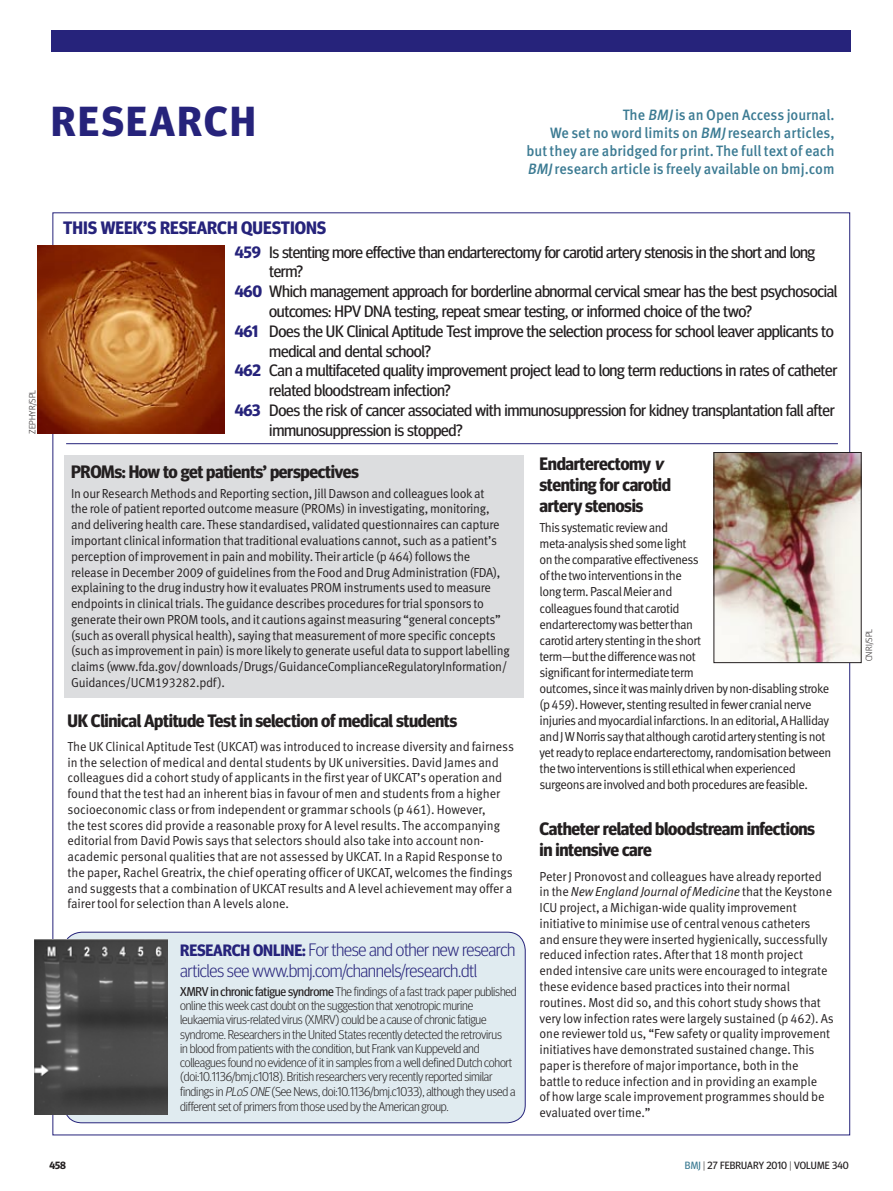
<style>
.page{position:relative;width:893px;height:1191px;background:#fff}
.page>*{position:absolute;margin:0;border:0;box-sizing:border-box;transform-origin:0 0}
.top_strap_28{font:700 42px "Meta Headline OT";letter-spacing:.06em;color:#26237b}
._12_pt_subhead{font:700 18px/21px "Meta Headline OT";letter-spacing:-.02em;color:#231f20}
.research_online_hea{font:300 18px/21px "Meta Headline OT";letter-spacing:-.02em;color:#26237b}
.RQ-heading{font:700 18px "Meta Headline OT";color:#26237b}
.Research_Questions{font:16.5px/19.8px "Meta Headline OT";letter-spacing:-.02em;color:#231f20}
.links_text_top{font:500 15px/18px "Meta Pro";color:#3c7b93;text-align:right;scale:.95 1}
.sans_text_indent{font:13.05px/16px "Meta Pro Normal";letter-spacing:-.025em;color:#231f20;scale:.95 1}
.sans_text{font:13.05px/15.8px "Meta Pro Normal";letter-spacing:-.01em;color:#231f20;scale:.95 1}
.t1{font:300 12.75px/14.4px "Meta Headline OT";letter-spacing:-.015em;color:#231f20}
.t2{font:10.5px "Meta Headline OT";letter-spacing:.01em;color:#231f20}
.t3{font:700 10.5px "Meta Headline OT";color:#231f20}
.t4{font:300 9px "Meta Headline OT";letter-spacing:.015em;color:#231f20}
.s1{font-style:italic}
.s2{font-weight:700;color:#26237b}
.s3{font-weight:700;font-size:16.5px}
.s4{font-weight:400}
.s5{color:#3c7b93}
.s6{font-weight:300}
</style>
<div class="page">
<div style="left:51px;top:30px;width:799px;height:21px;background:#26237b"></div>
<div style="left:64px;top:932px;width:461px;height:190px;background:#e0ebf0;border-radius:18px"></div>
<div style="left:64px;top:932px;width:461px;height:191px;border:1px solid #26237b;border-radius:18px"></div>
<img style="left:34px;top:939px;width:133px;height:175px">
<img style="left:38px;top:246px;width:186px;height:188px">
<hr style="left:66px;top:443px;width:772px;height:1px;background:#26237b">
<div style="left:65px;top:455px;width:459px;height:242px;background:#dcdddf"></div>
<img style="left:716px;top:454px;width:143px;height:207px">
<div style="left:714px;top:452px;width:147px;height:211px;border:1px solid #231f20"></div>
<p class="top_strap_28" style="left:51px;top:96px;width:206px">research</p>
<p class="links_text_top" style="left:526px;top:105px;width:326px">The <span class="s1">BMJ</span>is an Open Access journal.<br>We set no word limits on <span class="s1">BMJ</span>research articles, but they are abridged for print. The full text of each <span class="s1">BMJ</span>research article is freely available on bmj.com</p>
<p class="t4" style="left:27px;top:434px;width:46px;rotate:-90deg">ZEPHYR/SPL</p>
<p class="RQ-heading" style="left:63px;top:217px;width:108px">THIS WEEK’S RESEARCH</p>
<p class="RQ-heading" style="left:241px;top:217px;width:59px">QUESTIONS</p>
<p class="Research_Questions" style="left:269px;top:241px;width:547px;text-indent:-34px"><span class="s2">459</span> Is stenting more effective than endarterectomy for carotid artery stenosis in the short and long term?</p>
<p class="Research_Questions" style="left:269px;top:281px;width:569px;text-indent:-34px"><span class="s2">460</span> Which management approach for borderline abnormal cervical smear has the best psychosocial outcomes: HPV DNA testing, repeat smear testing, or informed choice of the two?</p>
<p class="Research_Questions" style="left:269px;top:321px;width:566px;text-indent:-34px"><span class="s2">461</span> Does the UK Clinical Aptitude Test improve the selection process for school leaver applicants to medical and dental school?</p>
<p class="Research_Questions" style="left:269px;top:360px;width:570px;text-indent:-34px"><span class="s2">462</span> Can a multifaceted quality improvement project lead to long term reductions in rates of catheter related bloodstream infection?</p>
<p class="Research_Questions" style="left:269px;top:400px;width:567px;text-indent:-34px"><span class="s2">463</span> Does the risk of cancer associated with immunosuppression for kidney transplantation fall after immunosuppression is stopped?</p>
<p class="_12_pt_subhead" style="left:71px;top:460px;width:289px">PROMs: How to get patients’ perspectives</p>
<p class="sans_text_indent" style="left:71px;top:484px;width:463px">In our Research Methods and Reporting section, Jill Dawson and colleagues look at<br>the role of patient reported outcome measure (PROMs) in investigating, monitoring, and delivering health care. These standardised, validated questionnaires can capture important clinical information that traditional evaluations cannot, such as a patient’s perception of improvement in pain and mobility. Their article (p 464) follows the release in December 2009 of guidelines from the Food and Drug Administration (FDA), explaining to the drug industry how it evaluates PROM instruments used to measure endpoints in clinical trials. The guidance describes procedures for trial sponsors to generate their own PROM tools, and it cautions against measuring “general concepts” (such as overall physical health), saying that measurement of more specific concepts (such as improvement in pain) is more likely to generate useful data to support labelling claims (www.fda.gov/downloads/Drugs/GuidanceComplianceRegulatoryInformation/ Guidances/UCM193282.pdf).</p>
<p class="_12_pt_subhead" style="left:68px;top:709px;width:391px">UK Clinical Aptitude Test in selection of medical students</p>
<p class="sans_text" style="left:68px;top:737px;width:471px">The UK Clinical Aptitude Test (UKCAT) was introduced to increase diversity and fairness in the selection of medical and dental students by UK universities. David James and colleagues did a cohort study of applicants in the first year of UKCAT’s operation and found that the test had an inherent bias in favour of men and students from a higher socioeconomic class or from independent or grammar schools (p 461). However,<br>the test scores did provide a reasonable proxy for A level results. The accompanying editorial from David Powis says that selectors should also take into account non&shy;academic personal qualities that are not assessed by UKCAT. In a Rapid Response to the paper, Rachel Greatrix, the chief operating officer of UKCAT, welcomes the findings and suggests that a combination of UKCAT results and A level achievement may offer a fairer tool for selection than A levels alone.</p>
<p class="research_online_hea" style="left:180px;top:939px;width:337px"><span class="s3">Research online:</span> For these and other new research articles see www.bmj.com/channels/research.dtl</p>
<p class="t1" style="left:180px;top:984px;width:338px"><span class="s4">XMRV in chronic fatigue syndrome</span> The findings of a fast track paper published online this week cast doubt on the suggestion that xenotropic murine leukaemia virus-related virus (XMRV) could be a cause of chronic fatigue syndrome. Researchers in the United States recently detected the retrovirus<br>in blood from patients with the condition, but Frank van Kuppeveld and colleagues found no evidence of it in samples from a well defined Dutch cohort (doi:10.1136/bmj.c1018). British researchers very recently reported similar findings in <span class="s1">PLoS ONE</span> (See News, doi:10.1136/bmj.c1033), although they used a different set of primers from those used by the American group.</p>
<p class="_12_pt_subhead" style="left:540px;top:453px;width:133px">Endarterectomy <span class="s1">v </span>stenting for carotid artery stenosis</p>
<p class="sans_text_indent" style="left:540px;top:519px;width:308px">This systematic review and<br>meta-analysis shed some light<br>on the comparative effectiveness<br>of the two interventions in the<br>long term. Pascal Meier and<br>colleagues found that carotid<br>endarterectomy was better than<br>carotid artery stenting in the short<br>term—but the difference was not<br>significant for intermediate term<br>outcomes, since it was mainly driven by non-disabling stroke (p 459). However, stenting resulted in fewer cranial nerve injuries and myocardial infarctions. In an editorial, A Halliday and J W Norris say that although carotid artery stenting is not yet ready to replace endarterectomy, randomisation between the two interventions is still ethical when experienced surgeons are involved and both procedures are feasible.</p>
<p class="_12_pt_subhead" style="left:540px;top:818px;width:277px">Catheter related bloodstream infections in intensive care</p>
<p class="sans_text" style="left:540px;top:867px;width:311px">Peter J Pronovost and colleagues have already reported in the <span class="s1">New England Journal of Medicine</span> that the Keystone ICU project, a Michigan-wide quality improvement initiative to minimise use of central venous catheters and ensure they were inserted hygienically, successfully reduced infection rates. After that 18 month project ended intensive care units were encouraged to integrate these evidence based practices into their normal routines. Most did so, and this cohort study shows that very low infection rates were largely sustained (p 462). As one reviewer told us, “Few safety or quality improvement initiatives have demonstrated sustained change. This paper is therefore of major importance, both in the<br>battle to reduce infection and in providing an example<br>of how large scale improvement programmes should be evaluated over time.”</p>
<p class="t4" style="left:863px;top:661px;width:34px;rotate:-90deg">CNRI/spl</p>
<p class="t3" style="left:49px;top:1159px;width:18px">458</p>
<p class="t2" style="left:685px;top:1159px;width:165px"><span class="s5">BMJ</span> <span class="s6">|</span> 27 february 2010 <span class="s6">|</span> Volume 340</p>
</div>
